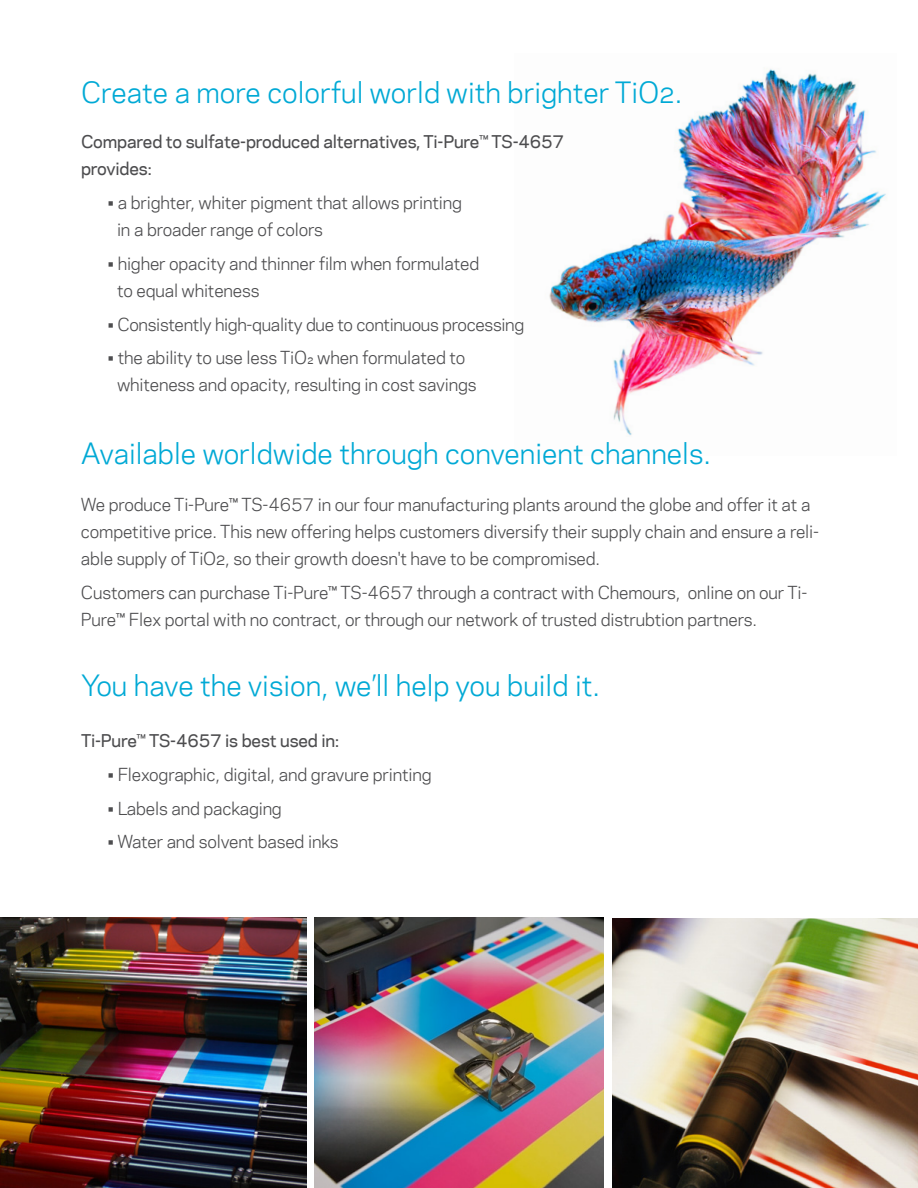
<style>
.page{position:relative;width:918px;height:1188px;background:#fff}
.page>*{position:absolute;margin:0;border:0;box-sizing:border-box;transform-origin:0 0}
.t1{font:27px "Chemours Sans";color:#00a9d5}
.t2{font:16.5px/27px "Chemours Sans";letter-spacing:-.01em;color:#4d4d4f}
.t3{font:500 16.5px/27px "Chemours Sans";letter-spacing:-.01em;color:#4d4d4f}
.s1{font-weight:500}
</style>
<div class="page">
<img style="left:549px;top:69px;width:337px;height:367px">
<img style="left:315px;top:918px;width:289px;height:270px">
<img style="left:0;top:918px;width:307px;height:270px">
<img style="left:612px;top:918px;width:306px;height:270px">
<h1 class="t1" style="left:81px;top:72px;width:603px">Create a more colorful world with brighter TiO2.</h1>
<p class="t3" style="left:81px;top:128px;width:485px">Compared to sulfate-produced alternatives, Ti-Pure™ TS-4657 provides:</p>
<p class="t2" style="left:117px;top:188px;width:346px;text-indent:-9px">• a brighter, whiter pigment that allows printing in a broader range of colors</p>
<p class="t2" style="left:117px;top:249px;width:364px;text-indent:-9px">• higher opacity and thinner film when formulated to equal whiteness</p>
<p class="t2" style="left:108px;top:310px;width:418px">• Consistently high-quality due to continuous processing</p>
<p class="t2" style="left:117px;top:344px;width:361px;text-indent:-9px">• the ability to use less TiO₂ when formulated to whiteness and opacity, resulting in cost savings</p>
<h1 class="t1" style="left:81px;top:433px;width:631px">Available worldwide through convenient channels.</h1>
<p class="t2" style="left:81px;top:490px;width:740px">We produce Ti-Pure<span class="s1">™</span> TS-4657 in our four manufacturing plants around the globe and offer it at a competitive price. This new offering helps customers diversify their supply chain and ensure a reli&shy;able supply of TiO2, so their growth doesn't have to be compromised.</p>
<p class="t2" style="left:81px;top:578px;width:728px">Customers can purchase Ti-Pure<span class="s1">™</span> TS-4657 through a contract with Chemours, online on our Ti-<br>Pure<span class="s1">™</span> Flex portal with no contract, or through our network of trusted distrubtion partners.</p>
<h1 class="t1" style="left:81px;top:665px;width:521px">You have the vision, we’ll help you build it.</h1>
<p class="t3" style="left:81px;top:726px;width:260px">Ti-Pure™ TS-4657 is best used in:</p>
<p class="t2" style="left:108px;top:760px;width:325px">• Flexographic, digital, and gravure printing</p>
<p class="t2" style="left:108px;top:794px;width:175px">• Labels and packaging</p>
<p class="t2" style="left:108px;top:828px;width:232px">• Water and solvent based inks</p>
</div>
